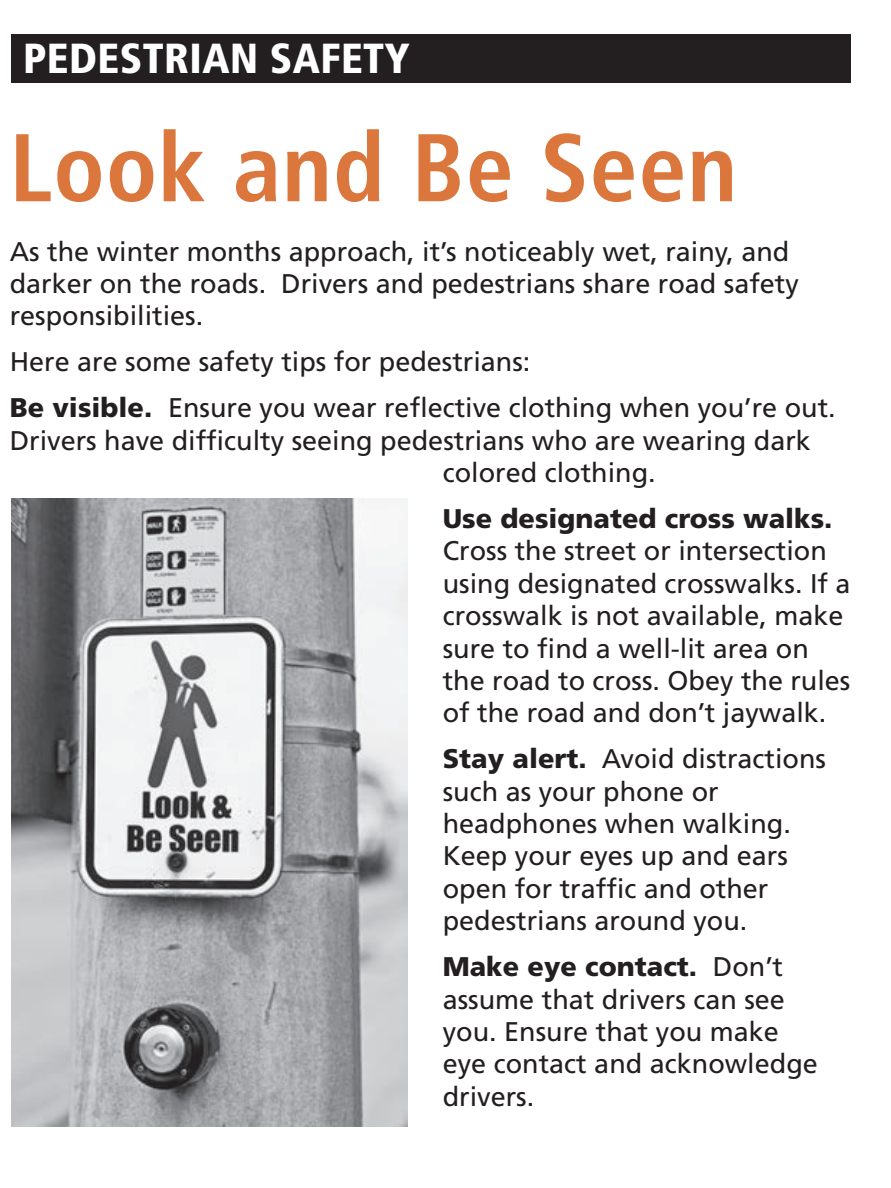
<style>
.page{position:relative;width:891px;height:1188px;background:#fff}
.page>*{position:absolute;margin:0;border:0;box-sizing:border-box;transform-origin:0 0}
.t1{font:700 condensed 96px "Frutiger";letter-spacing:.01em;color:#db763d}
.t2{font:900 condensed 42px "Frutiger";letter-spacing:.01em;color:#fff}
.t3{font:27px/32.4px "Frutiger";color:#231f20}
.t4{font:900 27px "Frutiger";color:#231f20}
.s1{font-weight:900}
</style>
<div class="page">
<div style="left:11px;top:35px;width:840px;height:48px;background:#231f20"></div>
<img style="left:12px;top:499px;width:395px;height:627px">
<h2 class="t2" style="left:23px;top:33px;width:388px">PEDESTRIAN SAFETY</h2>
<h1 class="t1" style="left:10px;top:111px;width:729px">Look and Be Seen</h1>
<p class="t3" style="left:10px;top:235px;width:791px">As the winter months approach, it’s noticeably wet, rainy, and darker on the roads. Drivers and pedestrians share road safety responsibilities.</p>
<p class="t3" style="left:10px;top:339px;width:828px;line-height:45.9px">Here are some safety tips for pedestrians:<br><span class="s1">Be visible.</span> Ensure you wear reflective clothing when you’re out.</p>
<p class="t3" style="left:443px;top:424px;width:370px;text-indent:-433px">Drivers have difficulty seeing pedestrians who are wearing dark colored clothing.</p>
<p class="t4" style="left:443px;top:502px;width:391px">Use designated cross walks.</p>
<p class="t3" style="left:443px;top:535px;width:409px">Cross the street or intersection using designated crosswalks. If a crosswalk is not available, make sure to find a well-lit area on the road to cross. Obey the rules of the road and don’t jaywalk.</p>
<p class="t3" style="left:443px;top:743px;width:385px"><span class="s1">Stay alert.</span> Avoid distractions such as your phone or headphones when walking.<br>Keep your eyes up and ears open for traffic and other pedestrians around you.</p>
<p class="t3" style="left:443px;top:951px;width:377px"><span class="s1">Make eye contact.</span> Don’t assume that drivers can see you. Ensure that you make eye contact and acknowledge drivers.</p>
</div>
